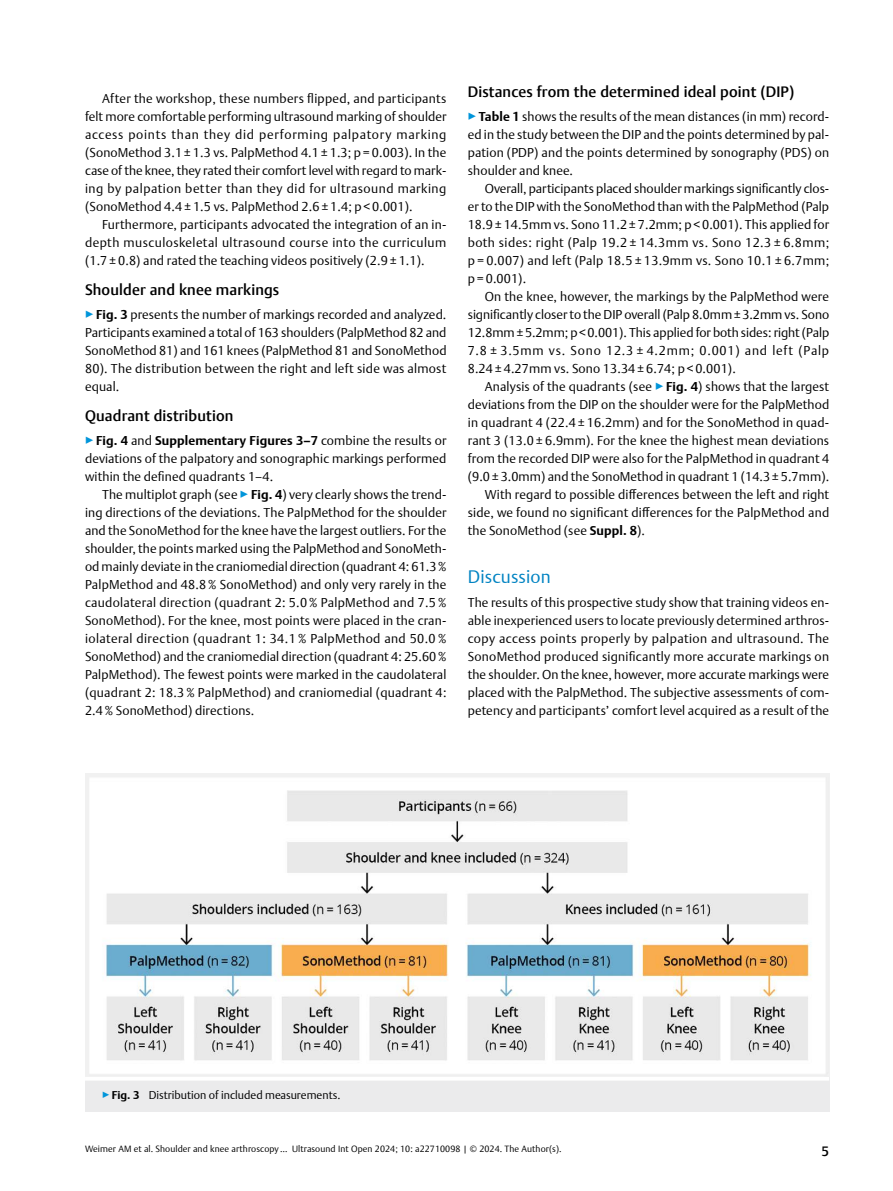
<style>
.page{position:relative;width:893px;height:1191px;background:#fff}
.page>*{position:absolute;margin:0;border:0;box-sizing:border-box;transform-origin:0 0}
.t1{font:300 18px "Thieme Argo 2011";letter-spacing:.01em;color:#0083c2}
.t2{font:500 15px "Thieme Argo 2011";letter-spacing:.01em;color:#000}
.t3{font:500 13.5px "Thieme Argo 2011";color:#000}
.t4{font:300 12.75px/18px "Thieme Argo 2011";letter-spacing:.01em;color:#000;text-align:justify}
.t5{font:300 11.25px "Thieme Argo 2011";color:#000}
.t6{font:300 9px "Thieme Argo 2011";letter-spacing:.01em;color:#000}
.s1{color:#0095da}
.s2{font-weight:700}
</style>
<div class="page">
<img style="left:85px;top:774px;width:744px;height:302px">
<div style="left:85px;top:1077px;width:744px;height:34px;background:#ebebec"></div>
<svg style="left:85px;top:1076px;width:744px;height:4px;fill:#fff"></svg>
<p class="t4" style="left:85px;top:89px;width:363px;text-indent:17px">After the workshop, these numbers flipped, and participants felt more comfortable performing ultrasound marking of shoulder access points than they did performing palpatory marking (SonoMethod 3.1 ± 1.3 vs. PalpMethod 4.1 ± 1.3; p = 0.003). In the case of the knee, they rated their comfort level with regard to mark&shy;ing by palpation better than they did for ultrasound marking (SonoMethod 4.4 ± 1.5 vs. PalpMethod 2.6 ± 1.4; p &lt; 0.001).</p>
<p class="t4" style="left:85px;top:215px;width:363px;text-indent:17px">Furthermore, participants advocated the integration of an in&shy;depth musculoskeletal ultrasound course into the curriculum (1.7 ± 0.8) and rated the teaching videos positively (2.9 ± 1.1).</p>
<p class="t2" style="left:85px;top:280px;width:196px">Shoulder and knee markings</p>
<p class="t4" style="left:85px;top:305px;width:363px"><span class="s1">▶</span><span class="s2">Fig. 3</span> presents the number of markings recorded and analyzed.<br>Participants examined a total of 163 shoulders (PalpMethod 82 and SonoMethod 81) and 161 knees (PalpMethod 81 and SonoMethod 80). The distribution between the right and left side was almost equal.</p>
<p class="t2" style="left:85px;top:406px;width:150px">Quadrant distribution</p>
<p class="t4" style="left:85px;top:431px;width:363px"><span class="s1">▶</span><span class="s2">Fig. 4</span> and <span class="s2">Supplementary Figures 3–7</span> combine the results or deviations of the palpatory and sonographic markings performed within the defined quadrants 1–4.</p>
<p class="t4" style="left:85px;top:485px;width:363px;text-indent:17px">The multiplot graph (see <span class="s1">▶</span><span class="s2">Fig. 4</span>) very clearly shows the trend&shy;ing directions of the deviations. The PalpMethod for the shoulder and the SonoMethod for the knee have the largest outliers. For the shoulder, the points marked using the PalpMethod and SonoMeth&shy;od mainly deviate in the craniomedial direction (quadrant 4: 61.3% PalpMethod and 48.8 % SonoMethod) and only very rarely in the caudolateral direction (quadrant 2: 5.0 % PalpMethod and 7.5 % SonoMethod). For the knee, most points were placed in the cran&shy;iolateral direction (quadrant 1: 34.1 % PalpMethod and 50.0 % SonoMethod) and the craniomedial direction (quadrant 4: 25.60% PalpMethod). The fewest points were marked in the caudolateral (quadrant 2: 18.3 % PalpMethod) and craniomedial (quadrant 4:<br>2.4% SonoMethod) directions.</p>
<p class="t2" style="left:468px;top:82px;width:328px">Distances from the determined ideal point (DIP)</p>
<p class="t4" style="left:468px;top:107px;width:363px"><span class="s1">▶</span><span class="s2">Table 1</span> shows the results of the mean distances (in mm) record&shy;ed in the study between the DIP and the points determined by pal&shy;pation (PDP) and the points determined by sonography (PDS) on shoulder and knee.</p>
<p class="t4" style="left:468px;top:179px;width:363px;text-indent:17px">Overall, participants placed shoulder markings significantly clos&shy;er to the DIP with the SonoMethod than with the PalpMethod (Palp 18.9 ± 14.5mm vs. Sono 11.2 ± 7.2mm; p &lt; 0.001). This applied for both sides: right (Palp 19.2 ± 14.3mm vs. Sono 12.3 ± 6.8mm; p = 0.007) and left (Palp 18.5 ± 13.9mm vs. Sono 10.1 ± 6.7mm; p = 0.001).</p>
<p class="t4" style="left:468px;top:287px;width:363px;text-indent:17px">On the knee, however, the markings by the PalpMethod were significantly closer to the DIP overall (Palp 8.0mm±3.2mm vs. Sono 12.8mm±5.2mm; p&lt;0.001). This applied for both sides: right (Palp 7.8 ± 3.5mm vs. Sono 12.3 ± 4.2mm; 0.001) and left (Palp 8.24 ± 4.27mm vs. Sono 13.34 ± 6.74; p &lt; 0.001).</p>
<p class="t4" style="left:485px;top:377px;width:346px">Analysis of the quadrants (see <span class="s1">▶</span><span class="s2">Fig. 4</span>) shows that the largest</p>
<p class="t4" style="left:468px;top:395px;width:363px">deviations from the DIP on the shoulder were for the PalpMethod</p>
<p class="t4" style="left:468px;top:413px;width:363px">in quadrant 4 (22.4 ± 16.2mm) and for the SonoMethod in quad-</p>
<p class="t4" style="left:468px;top:431px;width:363px">rant 3 (13.0 ± 6.9mm). For the knee the highest mean deviations</p>
<p class="t4" style="left:468px;top:449px;width:363px">from the recorded DIP were also for the PalpMethod in quadrant 4</p>
<p class="t4" style="left:468px;top:467px;width:363px">(9.0±3.0mm) and the SonoMethod in quadrant 1 (14.3±5.7mm).</p>
<p class="t4" style="left:485px;top:485px;width:346px">With regard to possible differences between the left and right</p>
<p class="t4" style="left:468px;top:503px;width:363px">side, we found no significant differences for the PalpMethod and</p>
<p class="t4" style="left:468px;top:521px;width:179px">the SonoMethod (see <span class="s2">Suppl. 8</span>).</p>
<h1 class="t1" style="left:468px;top:565px;width:85px">Discussion</h1>
<p class="t4" style="left:468px;top:593px;width:363px">The results of this prospective study show that training videos en&shy;able inexperienced users to locate previously determined arthros&shy;copy access points properly by palpation and ultrasound. The SonoMethod produced significantly more accurate markings on the shoulder. On the knee, however, more accurate markings were placed with the PalpMethod. The subjective assessments of com&shy;petency and participants’ comfort level acquired as a result of the</p>
<p class="t5" style="left:102px;top:1087px;width:240px"><span class="s1">▶</span><span class="s2">Fig. 3</span> Distribution of included measurements.</p>
<p class="t6" style="left:85px;top:1143px;width:478px">Weimer AM et al. Shoulder and knee arthroscopy … Ultrasound Int Open 2024; 10: a22710098 | © 2024. The Author(s).</p>
<p class="t3" style="left:822px;top:1142px;width:9px">5</p>
</div>
